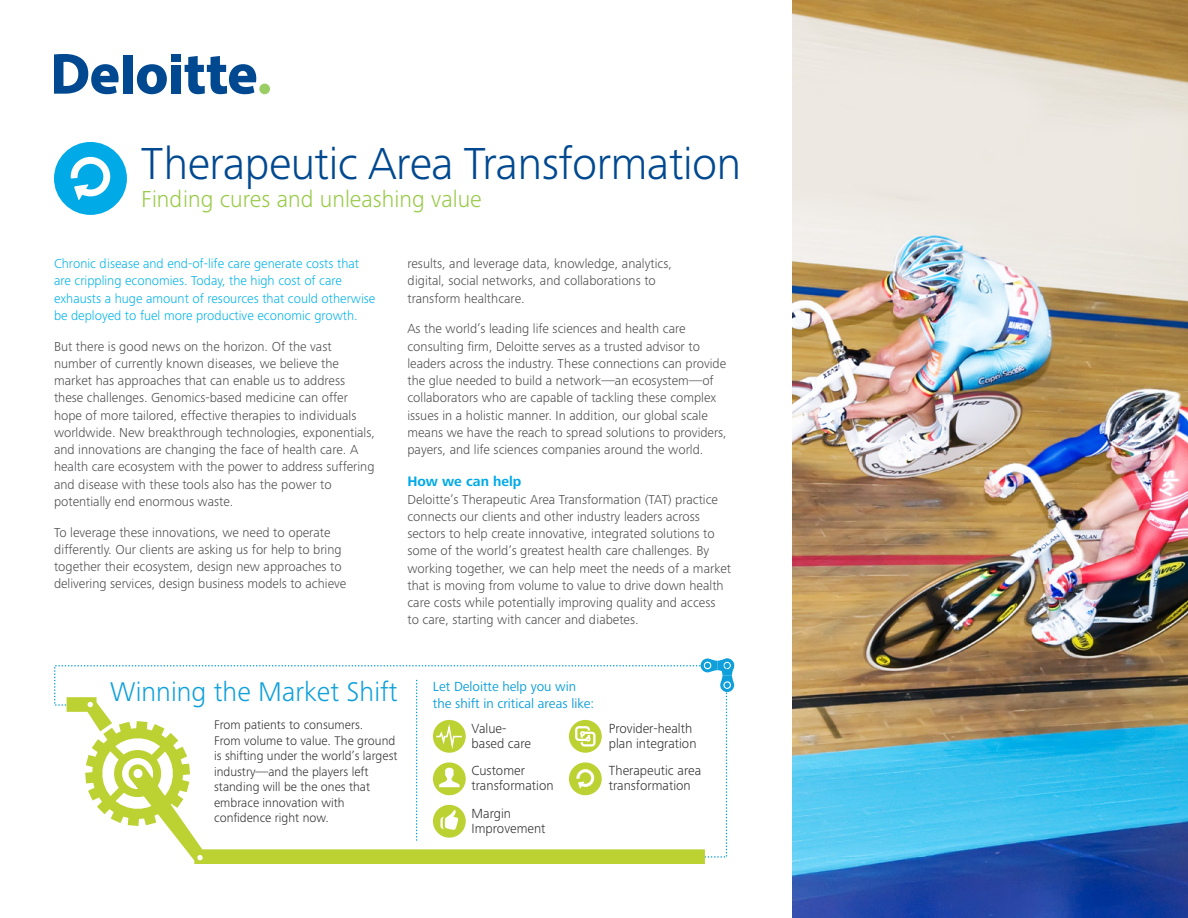
<style>
.page{position:relative;width:1188px;height:918px;background:#fff}
.page>*{position:absolute;margin:0;border:0;box-sizing:border-box;transform-origin:0 0}
.t1{font:300 46.5px "Frutiger Next Pro";letter-spacing:-.01em;color:#004990}
.t2{font:300 28.05px "Frutiger Next Pro";color:#0fa0db}
.t3{font:300 24px "Frutiger Next Pro";color:#99ca49}
.t4{font:700 14.25px "Frutiger Next Pro";color:#00aae7}
.t5{font:300 13.65px/15.1px "Frutiger Next Pro";color:#313131}
.t6{font:13.65px/17.4px "Frutiger Next Pro";color:#0fa0db}
.t7{font:300 13.5px/17.2px "Frutiger Next Pro";color:#4d4d4f}
.t8{font:300 13.5px/17.2px "Frutiger Next Pro";color:#00b3ea}
.t9{font:300 12.9px/15.5px "Frutiger Next Pro";color:#313131}
</style>
<div class="page">
<img style="left:793px;top:0;width:395px;height:918px">
<div style="left:123px;top:55px;width:10px;height:39px;background:#004990"></div>
<svg style="left:137px;top:64px;width:30px;height:30px"></svg>
<div style="left:171px;top:65px;width:10px;height:29px;background:#004990"></div>
<div style="left:171px;top:55px;width:10px;height:7px;background:#004990"></div>
<svg style="left:185px;top:56px;width:71px;height:38px"></svg>
<div style="left:259px;top:84px;width:11px;height:10px;background:#9bcd65;border-radius:50%"></div>
<svg style="left:54px;top:54px;width:65px;height:40px"></svg>
<svg style="left:54px;top:664px;width:674px;height:194px"></svg>
<div style="left:569px;top:720px;width:33px;height:33px;background:#bcd132;border-radius:50%"></div>
<svg style="left:575px;top:726px;width:21px;height:21px"></svg>
<svg style="left:433px;top:720px;width:33px;height:33px"></svg>
<svg style="left:435px;top:720px;width:28px;height:34px"></svg>
<svg style="left:701px;top:659px;width:33px;height:33px"></svg>
<svg style="left:67px;top:697px;width:123px;height:129px"></svg>
<svg style="left:127px;top:763px;width:578px;height:101px"></svg>
<div style="left:54px;top:142px;width:73px;height:73px;background:#00aae7;border-radius:50%"></div>
<svg style="left:71px;top:157px;width:39px;height:43px"></svg>
<h1 class="t1" style="left:141px;top:136px;width:602px">Therapeutic Area Transformation</h1>
<h3 class="t3" style="left:141px;top:186px;width:342px">Finding cures and unleashing value</h3>
<p class="t8" style="left:54px;top:255px;width:323px">Chronic disease and end-of-life care generate costs that are crippling economies. Today, the high cost of care exhausts a huge amount of resources that could otherwise be deployed to fuel more productive economic growth.</p>
<p class="t7" style="left:54px;top:337px;width:322px">But there is good news on the horizon. Of the vast number of currently known diseases, we believe the market has approaches that can enable us to address these challenges. Genomics-based medicine can offer hope of more tailored, effective therapies to individuals worldwide. New breakthrough technologies, exponentials, and innovations are changing the face of health care. A health care ecosystem with the power to address suffering and disease with these tools also has the power to potentially end enormous waste.</p>
<p class="t7" style="left:54px;top:523px;width:294px">To leverage these innovations, we need to operate differently. Our clients are asking us for help to bring together their ecosystem, design new approaches to delivering services, design business models to achieve</p>
<p class="t7" style="left:407px;top:255px;width:266px">results, and leverage data, knowledge, analytics, digital, social networks, and collaborations to transform healthcare.</p>
<p class="t7" style="left:407px;top:320px;width:321px">As the world’s leading life sciences and health care consulting firm, Deloitte serves as a trusted advisor to leaders across the industry. These connections can provide the glue needed to build a network—an ecosystem—of collaborators who are capable of tackling these complex issues in a holistic manner. In addition, our global scale means we have the reach to spread solutions to providers, payers, and life sciences companies around the world.</p>
<p class="t4" style="left:407px;top:473px;width:115px">How we can help</p>
<p class="t7" style="left:407px;top:490px;width:325px">Deloitte’s Therapeutic Area Transformation (TAT) practice connects our clients and other industry leaders across sectors to help create innovative, integrated solutions to some of the world’s greatest health care challenges. By working together, we can help meet the needs of a market that is moving from volume to value to drive down health care costs while potentially improving quality and access<br>to care, starting with cancer and diabetes.</p>
<h2 class="t2" style="left:110px;top:676px;width:289px">Winning the Market Shift</h2>
<p class="t9" style="left:214px;top:717px;width:185px">From patients to consumers.<br>From volume to value. The ground is shifting under the world’s largest industry—and the players left standing will be the ones that embrace innovation with confidence right now.</p>
<p class="t6" style="left:433px;top:678px;width:163px">Let Deloitte help you win the shift in critical areas like:</p>
<p class="t5" style="left:472px;top:720px;width:61px">Value&shy;based care</p>
<p class="t5" style="left:609px;top:720px;width:89px">Provider-health plan integration</p>
<p class="t5" style="left:472px;top:763px;width:84px">Customer transformation</p>
<p class="t5" style="left:609px;top:763px;width:94px">Therapeutic area transformation</p>
<p class="t5" style="left:472px;top:806px;width:75px">Margin<br>Improvement</p>
</div>
